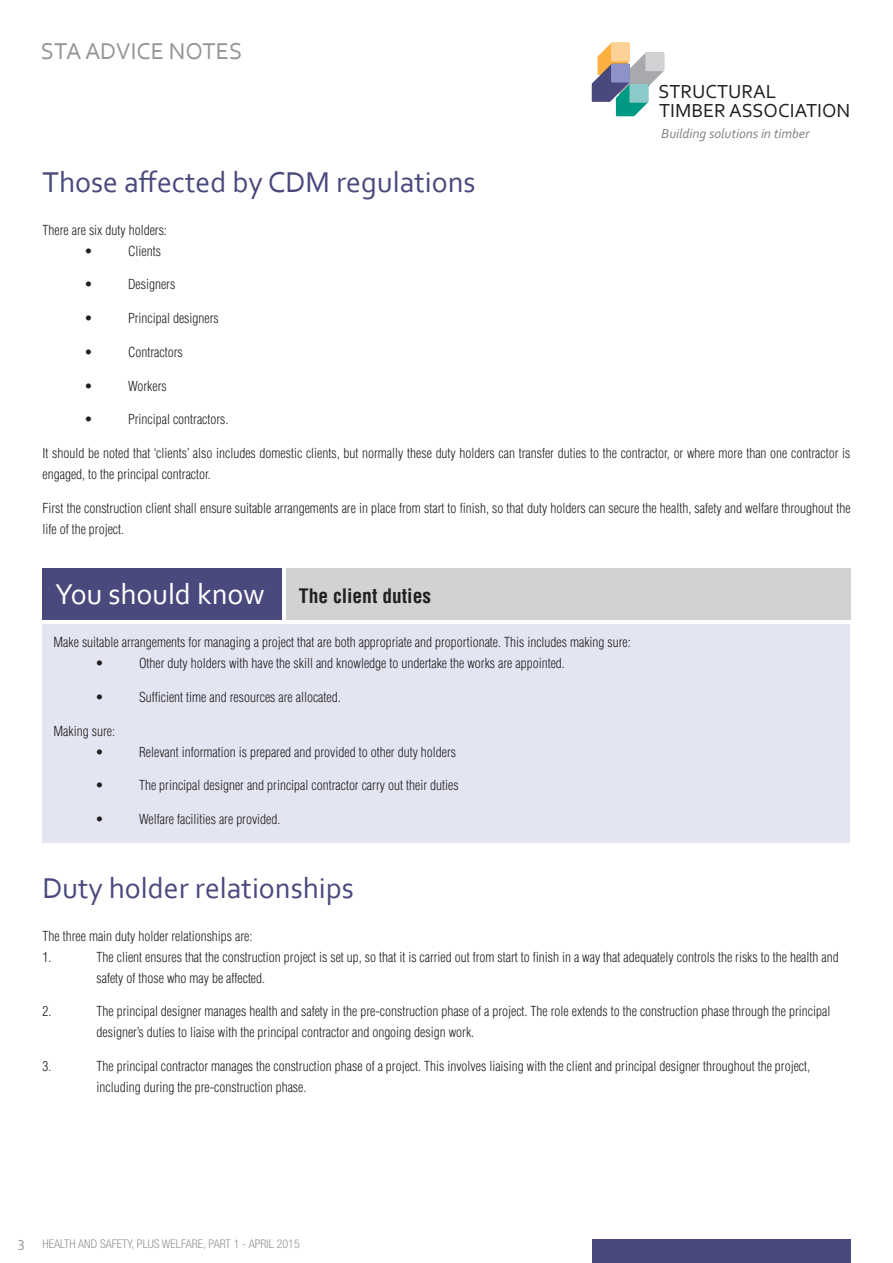
<style>
.page{position:relative;width:893px;height:1263px;background:#fff}
.page>*{position:absolute;margin:0;border:0;box-sizing:border-box;transform-origin:0 0}
.SUB_STA_Purple{font:30px "Corbel";color:#4a497d}
.SUB_STA_Purple-2{font:30px "Corbel";color:#fff}
.t1{font:24px "Corbel";color:#939598}
.t2{font:19.8px/18.6px "Corbel";color:#231f20}
.Body_Bold_STA{font:700 condensed 19.5px "Helvetica";color:#231f20}
.Body_STA{font:15px "Corbel";color:#939598}
.t3{font:italic 13.65px "Corbel";color:#808285}
.Body_STA-2{font:300 condensed 13.5px/21px "Helvetica";color:#231f20}
.Bullets{font:300 condensed 13.5px/21px "Helvetica";color:#231f20}
.t4{font:300 condensed 12px "Helvetica Neue LT Std";color:#939598}
</style>
<div class="page">
<svg style="left:592px;top:43px;width:73px;height:74px"></svg>
<div style="left:629px;top:84px;width:19px;height:19px;background:#8bcac9;border:2px solid #8bcac9"></div>
<div style="left:592px;top:1239px;width:258px;height:24px;background:#4a497d"></div>
<div style="left:43px;top:569px;width:239px;height:51px;background:#4a497d"></div>
<div style="left:286px;top:569px;width:564px;height:51px;background:#d1d2d4"></div>
<div style="left:43px;top:624px;width:807px;height:218px;background:#e3e5f2"></div>
<h2 class="t1" style="left:41px;top:36px;width:203px">STA ADVICE NOTES</h2>
<p class="SUB_STA_Purple" style="left:43px;top:164px;width:435px">Those affected by CDM regulations</p>
<p class="Bullets" style="left:85px;top:219px;width:84px;text-indent:-42px">There are six duty holders: •</p>
<p class="Bullets" style="left:128px;top:240px;width:34px">Clients</p>
<h3 class="t2" style="left:658px;top:82px;width:194px">STRUCTURAL<br>TIMBER ASSOCIATION</h3>
<p class="t3" style="left:661px;top:125px;width:150px">Building solutions in timber</p>
<p class="Bullets" style="left:85px;top:274px;width:10px">•</p>
<p class="Bullets" style="left:128px;top:274px;width:49px">Designers</p>
<p class="Bullets" style="left:85px;top:308px;width:10px">•</p>
<p class="Bullets" style="left:128px;top:308px;width:92px">Principal designers</p>
<p class="Bullets" style="left:85px;top:341px;width:10px">•</p>
<p class="Bullets" style="left:128px;top:341px;width:56px">Contractors</p>
<p class="Bullets" style="left:85px;top:375px;width:10px">•</p>
<p class="Bullets" style="left:128px;top:375px;width:40px">Workers</p>
<p class="Bullets" style="left:85px;top:409px;width:10px">•</p>
<p class="Bullets" style="left:128px;top:409px;width:102px">Principal contractors.</p>
<p class="Body_STA-2" style="left:43px;top:443px;width:809px">It should be noted that ‘clients’ also includes domestic clients, but normally these duty holders can transfer duties to the contractor, or where more than one contractor is engaged, to the principal contractor.</p>
<p class="Body_STA-2" style="left:43px;top:497px;width:810px">First the construction client shall ensure suitable arrangements are in place from start to finish, so that duty holders can secure the health, safety and welfare throughout the life of the project.</p>
<p class="SUB_STA_Purple-2" style="left:55px;top:575px;width:211px">You should know</p>
<p class="Body_Bold_STA" style="left:299px;top:584px;width:134px">The client duties</p>
<p class="Bullets" style="left:96px;top:632px;width:537px;text-indent:-42px">Make suitable arrangements for managing a project that are both appropriate and proportionate. This includes making sure: •</p>
<p class="Bullets" style="left:139px;top:653px;width:427px">Other duty holders with have the skill and knowledge to undertake the works are appointed.</p>
<p class="Bullets" style="left:96px;top:686px;width:10px">•</p>
<p class="Bullets" style="left:139px;top:686px;width:203px">Sufficient time and resources are allocated.</p>
<p class="Bullets" style="left:96px;top:720px;width:21px;text-indent:-42px">Making sure: •</p>
<p class="Bullets" style="left:139px;top:741px;width:319px">Relevant information is prepared and provided to other duty holders</p>
<p class="Bullets" style="left:96px;top:775px;width:10px">•</p>
<p class="Bullets" style="left:139px;top:775px;width:321px">The principal designer and principal contractor carry out their duties</p>
<p class="Bullets" style="left:96px;top:809px;width:10px">•</p>
<p class="Bullets" style="left:139px;top:809px;width:143px">Welfare facilities are provided.</p>
<p class="SUB_STA_Purple" style="left:43px;top:870px;width:313px">Duty holder relationships</p>
<p class="Body_STA-2" style="left:43px;top:925px;width:211px">The three main duty holder relationships are:<br>1.</p>
<p class="Body_STA-2" style="left:97px;top:946px;width:744px">The client ensures that the construction project is set up, so that it is carried out from start to finish in a way that adequately controls the risks to the health and safety of those who may be affected.</p>
<p class="Body_STA-2" style="left:43px;top:1001px;width:10px">2.</p>
<p class="Body_STA-2" style="left:97px;top:1001px;width:735px">The principal designer manages health and safety in the pre-construction phase of a project. The role extends to the construction phase through the principal designer’s duties to liaise with the principal contractor and ongoing design work.</p>
<p class="Body_STA-2" style="left:43px;top:1056px;width:10px">3.</p>
<p class="Body_STA-2" style="left:97px;top:1056px;width:715px">The principal contractor manages the construction phase of a project. This involves liaising with the client and principal designer throughout the project, including during the pre-construction phase.</p>
<p class="Body_STA" style="left:18px;top:1233px;width:8px">3</p>
<p class="t4" style="left:43px;top:1237px;width:259px">HEALTH AND SAFETY, PLUS WELFARE, PART 1 - APRIL 2015</p>
</div>
